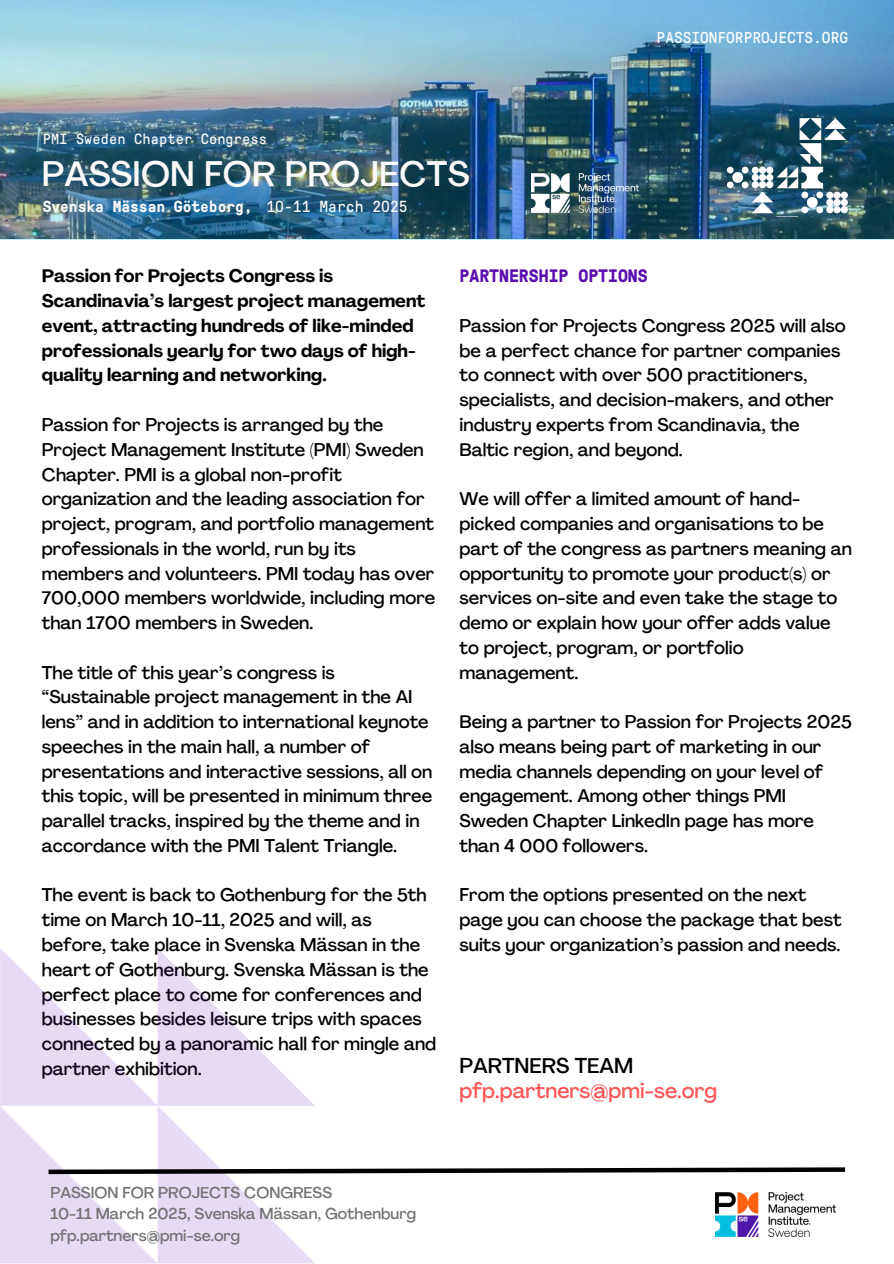
<style>
.page{position:relative;width:894px;height:1264px;background:#fff}
.page>*{position:absolute;margin:0;border:0;box-sizing:border-box;transform-origin:0 0}
.t1{font:500 34.5px "Agrandir";letter-spacing:.005em;color:#fafafa}
.t2{font:500 21px "Agrandir";color:#ff5757}
.t3{font:500 21px "Agrandir";color:#000}
.t4{font:500 18px/24.8px "Agrandir";color:#000}
.t5{font:700 18px/24.8px "Agrandir";color:#000}
.t6{font:700 18px "GT Pressura Mono";color:#5b10ae}
.t7{font:700 16.05px "GT Pressura Mono";letter-spacing:-.005em;color:#fafafa}
.t8{font:16.05px "GT Pressura Mono";color:#fafafa}
.t9{font:15.75px "GT Pressura Mono";color:#fff}
.t10{font:500 15.45px "Agrandir";color:#737373}
.t11{font:14.85px "GT Pressura Mono";letter-spacing:.01em;color:#fafafa}
</style>
<div class="page">
<img style="left:0;top:0;width:893px;height:239px">
<img style="left:702px;top:167px;width:145px;height:49px">
<img style="left:724px;top:118px;width:123px;height:46px">
<svg style="left:0;top:948px;width:846px;height:315px"></svg>
<img style="left:531px;top:174px;width:107px;height:38px">
<img style="left:714px;top:1192px;width:121px;height:44px">
<p class="t11" style="left:43px;top:130px;width:226px">PMI Sweden Chapter Congress</p>
<p class="t1" style="left:42px;top:160px;width:429px">PASSION FOR PROJECTS</p>
<p class="t7" style="left:43px;top:197px;width:211px">Svenska Mässan Göteborg,</p>
<h6 class="t8" style="left:266px;top:197px;width:143px">10-11 March 2025</h6>
<p class="t9" style="left:656px;top:29px;width:193px">PASSIONFORPROJECTS.ORG</p>
<p class="t5" style="left:42px;top:265px;width:385px">Passion for Projects Congress is Scandinavia’s largest project management event, attracting hundreds of like-minded professionals yearly for two days of high&shy;quality learning and networking.</p>
<p class="t4" style="left:42px;top:414px;width:395px">Passion for Projects is arranged by the Project Management Institute (PMI) Sweden Chapter. PMI is a global non-profit organization and the leading association for project, program, and portfolio management professionals in the world, run by its members and volunteers. PMI today has over 700,000 members worldwide, including more than 1700 members in Sweden.</p>
<p class="t4" style="left:42px;top:661px;width:392px">The title of this year’s congress is “Sustainable project management in the AI lens” and in addition to international keynote speeches in the main hall, a number of presentations and interactive sessions, all on this topic, will be presented in minimum three parallel tracks, inspired by the theme and in accordance with the PMI Talent Triangle.</p>
<p class="t4" style="left:42px;top:884px;width:396px">The event is back to Gothenburg for the 5th time on March 10-11, 2025 and will, as before, take place in Svenska Mässan in the heart of Gothenburg. Svenska Mässan is the perfect place to come for conferences and businesses besides leisure trips with spaces connected by a panoramic hall for mingle and partner exhibition.</p>
<h5 class="t6" style="left:459px;top:266px;width:190px">PARTNERSHIP OPTIONS</h5>
<h5 class="t4" style="left:459px;top:315px;width:387px">Passion for Projects Congress 2025 will also be a perfect chance for partner companies to connect with over 500 practitioners, specialists, and decision-makers, and other industry experts from Scandinavia, the Baltic region, and beyond.</h5>
<h5 class="t4" style="left:459px;top:488px;width:394px">We will offer a limited amount of hand&shy;picked companies and organisations to be part of the congress as partners meaning an opportunity to promote your product(s) or services on-site and even take the stage to demo or explain how your offer adds value to project, program, or portfolio management.</h5>
<h5 class="t4" style="left:459px;top:711px;width:393px">Being a partner to Passion for Projects 2025 also means being part of marketing in our media channels depending on your level of engagement. Among other things PMI Sweden Chapter LinkedIn page has more than 4 000 followers.</h5>
<h4 class="t4" style="left:459px;top:884px;width:383px">From the options presented on the next page you can choose the package that best suits your organization’s passion and needs.</h4>
<h1 class="t3" style="left:459px;top:1056px;width:175px">PARTNERS TEAM</h1>
<p class="t2" style="left:459px;top:1082px;width:259px">pfp.partners@pmi-se.org</p>
<h5 class="t10" style="left:50px;top:1186px;width:283px">PASSION FOR PROJECTS CONGRESS</h5>
<h5 class="t10" style="left:50px;top:1207px;width:367px">10-11 March 2025, Svenska Mässan, Gothenburg</h5>
<h5 class="t10" style="left:50px;top:1229px;width:191px">pfp.partners@pmi-se.org</h5>
</div>
